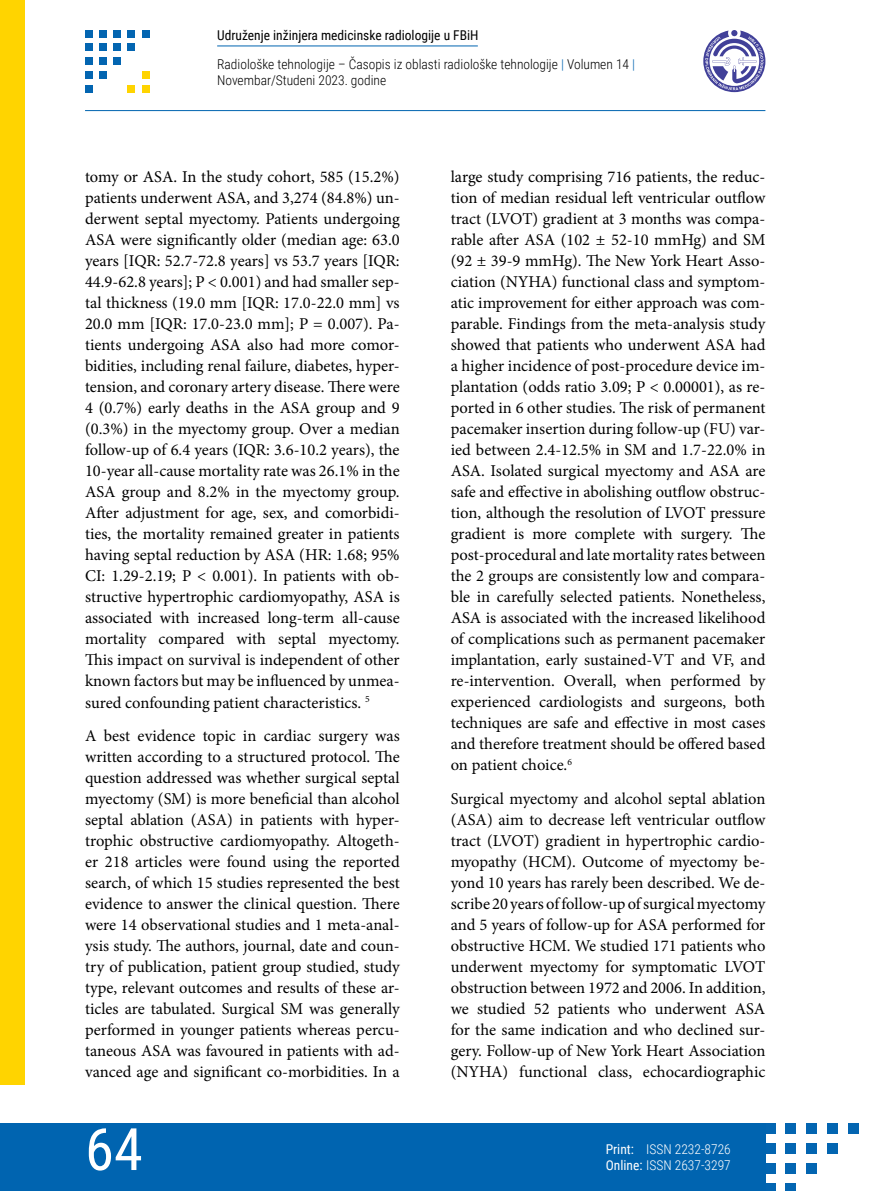
<style>
.page{position:relative;width:893px;height:1191px;background:#fff}
.page>*{position:absolute;margin:0;border:0;box-sizing:border-box;transform-origin:0 0}
.t1{font:58.5px "Roboto Condensed";color:#fff}
.t2{font:16.5px/21px "Minion Pro";color:#000;text-align:justify}
.t3{font:300 13.5px/29px "Roboto Condensed";color:#000}
.t4{font:300 13.5px "Roboto Condensed";color:#fff}
.s1{font-weight:400}
.s2{color:#0064b0}
</style>
<div class="page">
<div style="left:0;top:0;width:25px;height:1084px;background:#ffd400"></div>
<svg style="left:703px;top:30px;width:62px;height:62px"></svg>
<div style="left:142px;top:30px;width:7px;height:7px;background:#0365b1"></div>
<div style="left:114px;top:30px;width:7px;height:7px;background:#0365b1"></div>
<div style="left:128px;top:30px;width:7px;height:7px;background:#0365b1"></div>
<div style="left:99px;top:30px;width:8px;height:7px;background:#0365b1"></div>
<div style="left:85px;top:30px;width:7px;height:7px;background:#0365b1"></div>
<div style="left:114px;top:58px;width:7px;height:7px;background:#0365b1"></div>
<div style="left:99px;top:58px;width:8px;height:7px;background:#0365b1"></div>
<div style="left:85px;top:58px;width:7px;height:7px;background:#0365b1"></div>
<div style="left:114px;top:44px;width:7px;height:7px;background:#0365b1"></div>
<div style="left:128px;top:44px;width:7px;height:7px;background:#0365b1"></div>
<div style="left:99px;top:44px;width:8px;height:7px;background:#0365b1"></div>
<div style="left:85px;top:44px;width:7px;height:7px;background:#0365b1"></div>
<div style="left:142px;top:71px;width:7px;height:7px;background:#ffd400"></div>
<div style="left:99px;top:71px;width:8px;height:7px;background:#0365b1"></div>
<div style="left:85px;top:71px;width:7px;height:7px;background:#0365b1"></div>
<div style="left:142px;top:85px;width:7px;height:7px;background:#ffd400"></div>
<div style="left:128px;top:85px;width:7px;height:7px;background:#ffd400"></div>
<div style="left:85px;top:85px;width:7px;height:7px;background:#0365b1"></div>
<div style="left:848px;top:1123px;width:11px;height:10px;background:#0365b1"></div>
<div style="left:806px;top:1123px;width:11px;height:10px;background:#0365b1"></div>
<div style="left:827px;top:1123px;width:11px;height:10px;background:#0365b1"></div>
<div style="left:786px;top:1123px;width:10px;height:10px;background:#0365b1"></div>
<div style="left:765px;top:1123px;width:10px;height:10px;background:#0365b1"></div>
<div style="left:806px;top:1163px;width:11px;height:10px;background:#0365b1"></div>
<div style="left:786px;top:1163px;width:10px;height:10px;background:#0365b1"></div>
<div style="left:765px;top:1163px;width:10px;height:10px;background:#0365b1"></div>
<div style="left:806px;top:1143px;width:11px;height:10px;background:#0365b1"></div>
<div style="left:827px;top:1143px;width:11px;height:10px;background:#0365b1"></div>
<div style="left:786px;top:1143px;width:10px;height:10px;background:#0365b1"></div>
<div style="left:765px;top:1143px;width:10px;height:10px;background:#0365b1"></div>
<div style="left:786px;top:1183px;width:10px;height:8px;background:#0365b1"></div>
<div style="left:765px;top:1183px;width:10px;height:8px;background:#0365b1"></div>
<div style="left:0;top:1123px;width:765px;height:68px;background:#0064b0"></div>
<hr style="left:217px;top:46px;width:261px;height:1px;background:#0064b0">
<hr style="left:85px;top:110px;width:680px;height:1px;background:#0064b0">
<p class="t3" style="left:217px;top:20px;width:419px"><span class="s1">Udruženje inžinjera medicinske radiologije u FBiH<br></span>Radiološke tehnologije – Časopis iz oblasti radiološke tehnologije <span class="s2">|</span> Volumen 14 <span class="s2">|</span></p>
<p class="t3" style="left:217px;top:65px;width:171px">Novembar/Studeni 2023. godine</p>
<p class="t2" style="left:85px;top:166px;width:316px">tomy or ASA. In the study cohort, 585 (15.2%) patients underwent ASA, and 3,274 (84.8%) un&shy;derwent septal myectomy. Patients undergoing ASA were significantly older (median age: 63.0 years [IQR: 52.7-72.8 years] vs 53.7 years [IQR:<br>44.9-62.8 years]; P &lt; 0.001) and had smaller sep&shy;tal thickness (19.0 mm [IQR: 17.0-22.0 mm] vs 20.0 mm [IQR: 17.0-23.0 mm]; P = 0.007). Pa&shy;tients undergoing ASA also had more comor&shy;bidities, including renal failure, diabetes, hyper&shy;tension, and coronary artery disease. There were 4 (0.7%) early deaths in the ASA group and 9 (0.3%) in the myectomy group. Over a median follow-up of 6.4 years (IQR: 3.6-10.2 years), the 10-year all-cause mortality rate was 26.1% in the ASA group and 8.2% in the myectomy group.<br>After adjustment for age, sex, and comorbidi&shy;ties, the mortality remained greater in patients having septal reduction by ASA (HR: 1.68; 95% CI: 1.29-2.19; P &lt; 0.001). In patients with ob&shy;structive hypertrophic cardiomyopathy, ASA is associated with increased long-term all-cause mortality compared with septal myectomy.<br>This impact on survival is independent of other known factors but may be influenced by unmea&shy;sured confounding patient characteristics. <sup>5</sup></p>
<p class="t2" style="left:85px;top:725px;width:316px">A best evidence topic in cardiac surgery was written according to a structured protocol. The question addressed was whether surgical septal myectomy (SM) is more beneficial than alcohol septal ablation (ASA) in patients with hyper&shy;trophic obstructive cardiomyopathy. Altogeth&shy;er 218 articles were found using the reported search, of which 15 studies represented the best evidence to answer the clinical question. There were 14 observational studies and 1 meta-anal&shy;ysis study. The authors, journal, date and coun&shy;try of publication, patient group studied, study type, relevant outcomes and results of these ar&shy;ticles are tabulated. Surgical SM was generally performed in younger patients whereas percu&shy;taneous ASA was favoured in patients with ad&shy;vanced age and significant co-morbidities. In a</p>
<h1 class="t1" style="left:85px;top:1108px;width:59px">64</h1>
<p class="t2" style="left:451px;top:166px;width:316px">large study comprising 716 patients, the reduc&shy;tion of median residual left ventricular outflow tract (LVOT) gradient at 3 months was compa&shy;rable after ASA (102 ± 52-10 mmHg) and SM (92 ± 39-9 mmHg). The New York Heart Asso&shy;ciation (NYHA) functional class and symptom&shy;atic improvement for either approach was com&shy;parable. Findings from the meta-analysis study showed that patients who underwent ASA had a higher incidence of post-procedure device im&shy;plantation (odds ratio 3.09; P &lt; 0.00001), as re&shy;ported in 6 other studies. The risk of permanent pacemaker insertion during follow-up (FU) var&shy;ied between 2.4-12.5% in SM and 1.7-22.0% in ASA. Isolated surgical myectomy and ASA are safe and effective in abolishing outflow obstruc&shy;tion, although the resolution of LVOT pressure gradient is more complete with surgery. The post-procedural and late mortality rates between the 2 groups are consistently low and compara&shy;ble in carefully selected patients. Nonetheless, ASA is associated with the increased likelihood of complications such as permanent pacemaker implantation, early sustained-VT and VF, and re-intervention. Overall, when performed by experienced cardiologists and surgeons, both techniques are safe and effective in most cases and therefore treatment should be offered based on patient choice.<sup>6</sup></p>
<p class="t2" style="left:451px;top:788px;width:316px">Surgical myectomy and alcohol septal ablation (ASA) aim to decrease left ventricular outflow tract (LVOT) gradient in hypertrophic cardio&shy;myopathy (HCM). Outcome of myectomy be&shy;yond 10 years has rarely been described. We de&shy;scribe 20 years of follow-up of surgical myectomy and 5 years of follow-up for ASA performed for obstructive HCM. We studied 171 patients who underwent myectomy for symptomatic LVOT obstruction between 1972 and 2006. In addition, we studied 52 patients who underwent ASA for the same indication and who declined sur&shy;gery. Follow-up of New York Heart Association (NYHA) functional class, echocardiographic</p>
<p class="t4" style="left:606px;top:1139px;width:127px"><span class="s1">Print:</span> ISSN 2232-8726</p>
<p class="t4" style="left:606px;top:1155px;width:127px"><span class="s1">Online:</span> ISSN 2637-3297</p>
</div>
